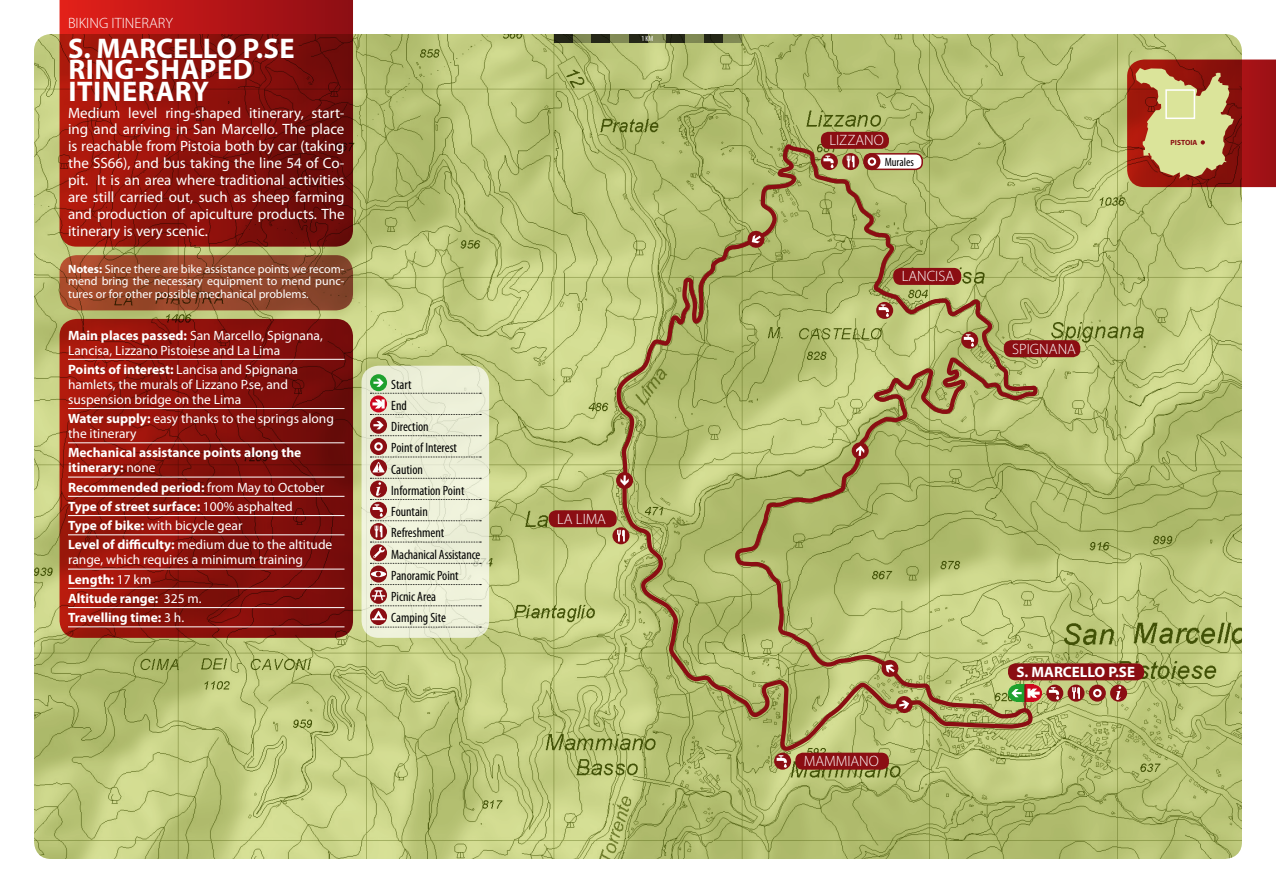
<style>
.page{position:relative;width:1276px;height:893px;background:#fff}
.page>*{position:absolute;margin:0;border:0;box-sizing:border-box;transform-origin:0 0}
.t1{font:700 28.5px/21.3px "Myriad Pro";letter-spacing:.02em;color:#fff}
.t2{font:15px/17px "Myriad Pro";color:#fff;text-align:justify}
.t3{font:300 15px "Myriad Pro";color:#fff}
.t4{font:700 15px "Myriad Pro";color:#fff}
.t5{font:13.5px/15px "Myriad Pro";color:#fff}
.t6{font:700 13.5px/19.2px "Myriad Pro";color:#fff}
.t7{font:condensed 13.5px/21.3px "Myriad Pro";color:#000}
.t8{font:12px/12.8px "Myriad Pro";color:#fff;text-align:justify}
.t9{font:condensed 12px "Myriad Pro";color:#000}
.t10{font:700 7.5px "Myriad Pro";color:#8b0e13}
.t11{font:condensed 7.5px "Myriad Pro";color:#fff}
.s1{font-weight:700}
.s2{font-weight:400}
</style>
<div class="page">
<img style="left:34px;top:34px;width:1208px;height:825px">
<svg style="left:60px;top:0;width:293px;height:247px;background:#8e120c"></svg>
<svg style="left:60px;top:319px;width:293px;height:319px;background:#89130c"></svg>
<svg style="left:614px;top:142px;width:427px;height:611px;background:#b3b86f"></svg>
<svg style="left:60px;top:255px;width:293px;height:55px;background:#914529"></svg>
<div style="left:961px;top:332px;width:17px;height:17px;background:#8b0e13;border-radius:50%"></div>
<svg style="left:963px;top:334px;width:11px;height:13px"></svg>
<div style="left:876px;top:302px;width:17px;height:17px;background:#8b0e13;border-radius:50%"></div>
<svg style="left:878px;top:304px;width:11px;height:13px"></svg>
<div style="left:774px;top:753px;width:17px;height:17px;background:#8b0e13;border-radius:50%"></div>
<svg style="left:776px;top:755px;width:11px;height:13px"></svg>
<svg style="left:821px;top:153px;width:17px;height:17px"></svg>
<svg style="left:823px;top:156px;width:10px;height:12px"></svg>
<svg style="left:842px;top:153px;width:17px;height:17px"></svg>
<svg style="left:846px;top:156px;width:8px;height:12px"></svg>
<div style="left:612px;top:527px;width:17px;height:17px;background:#8b0e13;border-radius:50%"></div>
<svg style="left:617px;top:530px;width:8px;height:12px"></svg>
<svg style="left:1127px;top:60px;width:149px;height:127px;background:#b16144"></svg>
<svg style="left:572px;top:34px;width:19px;height:9px"></svg>
<svg style="left:647px;top:34px;width:19px;height:9px"></svg>
<div style="left:610px;top:34px;width:19px;height:9px;background:#818a54"></div>
<div style="left:685px;top:34px;width:19px;height:9px;background:#7f8953"></div>
<div style="left:723px;top:34px;width:18px;height:9px;background:#7f8953"></div>
<div style="left:554px;top:34px;width:18px;height:9px;background:#242717"></div>
<div style="left:629px;top:34px;width:18px;height:9px;background:#252718"></div>
<div style="left:591px;top:34px;width:19px;height:9px;background:#262818"></div>
<div style="left:666px;top:34px;width:19px;height:9px;background:#252818"></div>
<div style="left:704px;top:34px;width:19px;height:9px;background:#252717"></div>
<svg style="left:1046px;top:685px;width:17px;height:17px"></svg>
<svg style="left:1049px;top:687px;width:10px;height:13px"></svg>
<div style="left:1067px;top:685px;width:17px;height:17px;background:#8b0e13;border-radius:50%"></div>
<svg style="left:1072px;top:687px;width:8px;height:12px"></svg>
<svg style="left:1008px;top:685px;width:17px;height:17px"></svg>
<svg style="left:1025px;top:685px;width:17px;height:17px"></svg>
<svg style="left:1011px;top:685px;width:28px;height:25px"></svg>
<div style="left:1110px;top:685px;width:17px;height:17px;background:#8b0e13;border-radius:50%"></div>
<svg style="left:1116px;top:686px;width:5px;height:14px"></svg>
<div style="left:1008px;top:663px;width:136px;height:17px;background:#8b0e13;border-radius:7px"></div>
<div style="left:795px;top:753px;width:94px;height:17px;background:#8b0e13;border-radius:7px"></div>
<div style="left:549px;top:510px;width:68px;height:17px;background:#8b0e13;border-radius:7px"></div>
<div style="left:821px;top:132px;width:68px;height:17px;background:#8b0e13;border-radius:7px"></div>
<div style="left:1003px;top:340px;width:77px;height:17px;background:#8b0e13;border-radius:7px"></div>
<div style="left:893px;top:268px;width:68px;height:17px;background:#8b0e13;border-radius:7px"></div>
<div style="left:864px;top:154px;width:58px;height:15px;background:#fff;border-radius:7px"></div>
<div style="left:863px;top:153px;width:60px;height:17px;border:2px solid #8b0e13;border-radius:7px"></div>
<svg style="left:880px;top:659px;width:19px;height:19px"></svg>
<svg style="left:895px;top:695px;width:18px;height:19px"></svg>
<svg style="left:851px;top:442px;width:18px;height:18px"></svg>
<svg style="left:746px;top:230px;width:19px;height:19px"></svg>
<div style="left:616px;top:472px;width:17px;height:17px;background:#8b0e13;border-radius:50%"></div>
<svg style="left:620px;top:475px;width:9px;height:11px"></svg>
<svg style="left:1089px;top:685px;width:17px;height:17px"></svg>
<svg style="left:1093px;top:689px;width:8px;height:8px"></svg>
<svg style="left:1095px;top:691px;width:4px;height:4px"></svg>
<div style="left:863px;top:153px;width:17px;height:17px;background:#8b0e13;border-radius:50%"></div>
<svg style="left:867px;top:157px;width:9px;height:9px"></svg>
<svg style="left:870px;top:159px;width:4px;height:5px"></svg>
<svg style="left:361px;top:366px;width:128px;height:272px;background:#e9ecd5"></svg>
<svg style="left:370px;top:393px;width:111px;height:1px"></svg>
<svg style="left:370px;top:414px;width:111px;height:1px"></svg>
<svg style="left:370px;top:435px;width:111px;height:1px"></svg>
<svg style="left:370px;top:627px;width:111px;height:1px"></svg>
<div style="left:370px;top:374px;width:17px;height:17px;background:#1fa12e;border-radius:50%"></div>
<svg style="left:373px;top:379px;width:11px;height:8px"></svg>
<div style="left:370px;top:417px;width:17px;height:17px;background:#8b0e13;border-radius:50%"></div>
<svg style="left:373px;top:421px;width:11px;height:8px"></svg>
<svg style="left:370px;top:395px;width:17px;height:17px"></svg>
<svg style="left:373px;top:400px;width:11px;height:8px"></svg>
<svg style="left:370px;top:459px;width:17px;height:17px"></svg>
<svg style="left:370px;top:457px;width:111px;height:15px;background:#e0d9c5"></svg>
<div style="left:370px;top:566px;width:17px;height:17px;background:#8b0e13;border-radius:50%"></div>
<svg style="left:370px;top:571px;width:17px;height:6px"></svg>
<svg style="left:370px;top:478px;width:111px;height:86px;background:#dfd8c4"></svg>
<svg style="left:370px;top:608px;width:17px;height:17px"></svg>
<svg style="left:370px;top:584px;width:111px;height:36px;background:#e0dac6"></svg>
<div style="left:370px;top:438px;width:17px;height:17px;background:#8b0e13;border-radius:50%"></div>
<svg style="left:374px;top:442px;width:9px;height:9px"></svg>
<svg style="left:376px;top:444px;width:5px;height:5px"></svg>
<hr style="left:68px;top:359px;width:276px;height:1px;background:#fff">
<hr style="left:68px;top:408px;width:276px;height:1px;background:#fff">
<hr style="left:68px;top:442px;width:276px;height:1px;background:#fff">
<hr style="left:68px;top:477px;width:276px;height:1px;background:#fff">
<hr style="left:68px;top:496px;width:276px;height:1px;background:#fff">
<hr style="left:68px;top:515px;width:276px;height:1px;background:#fff">
<hr style="left:68px;top:534px;width:276px;height:1px;background:#fff">
<hr style="left:68px;top:569px;width:276px;height:1px;background:#fff">
<hr style="left:68px;top:588px;width:276px;height:1px;background:#fff">
<hr style="left:68px;top:607px;width:276px;height:1px;background:#fff">
<hr style="left:68px;top:626px;width:276px;height:1px;background:#fff">
<p class="t3" style="left:68px;top:15px;width:106px">BIKING ITINERARY</p>
<h1 class="t1" style="left:68px;top:38px;width:211px">S. MARCELLO P.se<br>RING-SHAPED<br>ITINERARY</h1>
<p class="t2" style="left:68px;top:104px;width:278px">Medium level ring-shaped itinerary, start&shy;ing and arriving in San Marcello. The place is reachable from Pistoia both by car (taking the SS66), and bus taking the line 54 of Co&shy;pit. It is an area where traditional activities are still carried out, such as sheep farming and production of apiculture products. The itinerary is very scenic.</p>
<p class="t8" style="left:68px;top:262px;width:278px"><span class="s1">Notes:</span> Since there are bike assistance points we recom&shy;mend bring the necessary equipment to mend punc&shy;tures or for other possible mechanical problems.</p>
<p class="t5" style="left:68px;top:328px;width:256px"><span class="s1">Main places passed:</span> San Marcello, Spignana,<br>Lancisa, Lizzano Pistoiese and La Lima</p>
<p class="t5" style="left:68px;top:362px;width:231px"><span class="s1">Points of interest:</span> Lancisa and Spignana hamlets, the murals of Lizzano P.se, and suspension bridge on the Lima</p>
<p class="t5" style="left:68px;top:411px;width:267px"><span class="s1">Water supply:</span> easy thanks to the springs along the itinerary</p>
<p class="t6" style="left:68px;top:446px;width:235px;line-height:15px">Mechanical assistance points along the itinerary: <span class="s2">none</span></p>
<p class="t6" style="left:68px;top:478px;width:266px">Recommended period: <span class="s2">from May to October </span>Type of street surface: <span class="s2">100% asphalted<br></span>Type of bike: <span class="s2">with bicycle gear<br></span>Level of difficulty: <span class="s2">medium due to the altitude</span></p>
<p class="t5" style="left:68px;top:551px;width:237px;line-height:19.2px">range, which requires a minimum training<br><span class="s1">Length:</span> 17 km<br><span class="s1">Altitude range:</span> 325 m.<br><span class="s1">Travelling time:</span> 3 h.</p>
<p class="t7" style="left:391px;top:374px;width:91px">Start<br>End<br>Direction<br>Point of Interest<br>Caution<br>Information Point<br>Fountain<br>Refreshment<br>Machanical Assistance<br>Panoramic Point<br>Picnic Area<br>Camping Site</p>
<p class="t11" style="left:641px;top:35px;width:13px">1 km</p>
<p class="t3" style="left:557px;top:510px;width:50px">LA LIMA</p>
<p class="t3" style="left:829px;top:132px;width:56px">LIZZANO</p>
<p class="t9" style="left:884px;top:156px;width:31px">Murales</p>
<p class="t3" style="left:901px;top:268px;width:54px">LANCISA</p>
<p class="t3" style="left:1012px;top:340px;width:65px">SPIGNANA</p>
<p class="t10" style="left:1170px;top:138px;width:28px">PISTOIA</p>
<p class="t3" style="left:804px;top:753px;width:77px">MAMMIANO</p>
<p class="t4" style="left:1016px;top:663px;width:120px">S. MARCELLO P.SE</p>
</div>
